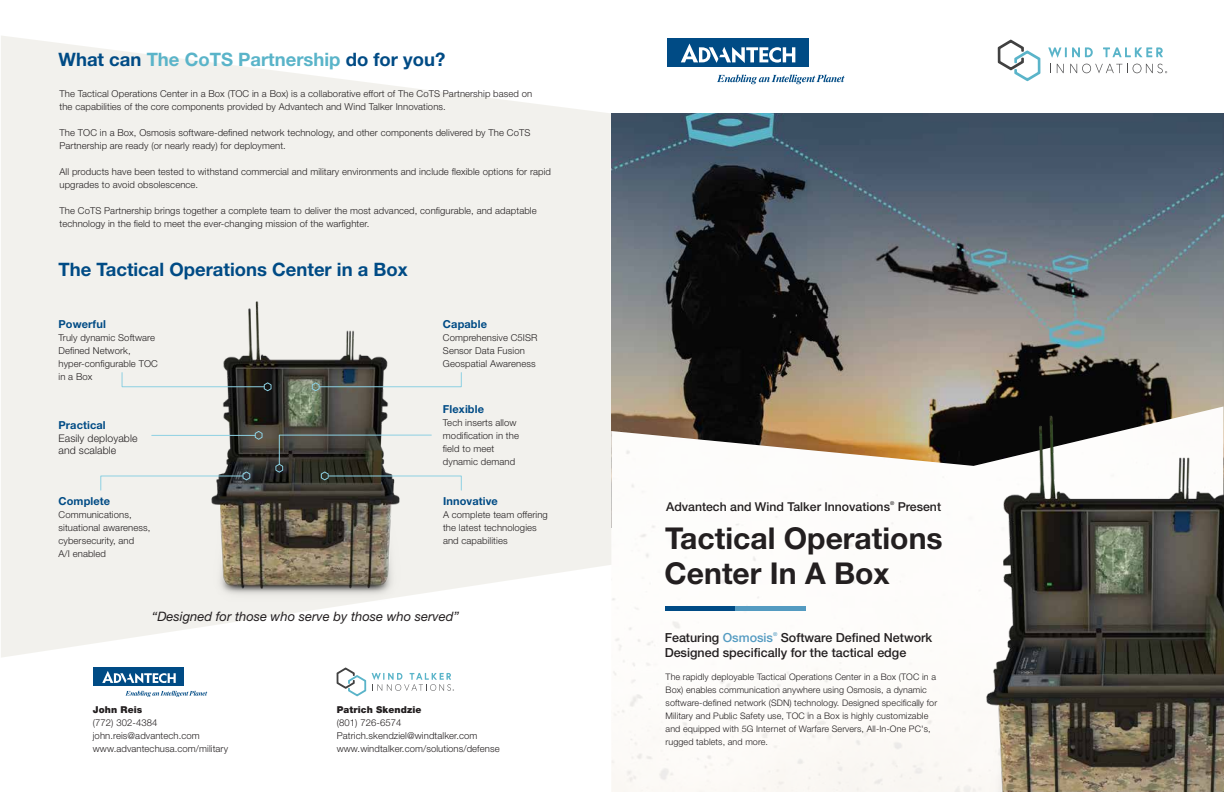
<style>
.page{position:relative;width:1224px;height:792px;background:#fff}
.page>*{position:absolute;margin:0;border:0;box-sizing:border-box;transform-origin:0 0}
.t1{font:700 30.1px/34.8px "Helvetica Neue LT Std";color:#231f20}
.t2{font:700 18.5px "Helvetica Neue LT Std";color:#5ab4c9}
.t3{font:700 18.5px "Helvetica Neue LT Std";color:#004b85}
.t4{font:italic 13px "Helvetica Neue LT Std";color:#231f20}
.t5{font:500 12.5px/15.2px "Helvetica Neue LT Std";color:#231f20}
.t6{font:500 12.3px "Helvetica Neue LT Std";color:#231f20}
.t7{font:700 11px "Helvetica Neue LT Std";letter-spacing:.01em;color:#004b85}
.t8{font:300 10.5px/12.6px "Helvetica Neue LT Std";letter-spacing:.01em;color:#231f20}
.t9{font:300 9.5px/13px "Helvetica Neue LT Std";letter-spacing:.01em;color:#231f20}
.t10{font:900 9.5px "Helvetica Neue LT Std";letter-spacing:.01em;color:#231f20}
.t11{font:300 9px/13px "Helvetica Neue LT Std";letter-spacing:.01em;color:#231f20}
.t12{font:500 5.4px "Helvetica Neue LT Std";color:#549bc1}
.t13{font:500 5.3px "Helvetica Neue LT Std";color:#231f20}
.s1{color:#004b85}
.s2{color:#549bc1}
</style>
<div class="page">
<img style="left:612px;top:113px;width:612px;height:294px">
<img style="left:611px;top:407px;width:322px;height:385px">
<svg style="left:1px;top:36px;width:610px;height:622px;fill:#f2f1ed"></svg>
<svg style="left:998px;top:40px;width:42px;height:41px"></svg>
<svg style="left:1057px;top:64px;width:7px;height:9px"></svg>
<svg style="left:1048px;top:47px;width:45px;height:11px"></svg>
<svg style="left:1103px;top:47px;width:60px;height:10px"></svg>
<svg style="left:1070px;top:64px;width:97px;height:9px"></svg>
<div style="left:667px;top:38px;width:141px;height:29px;background:#004b85"></div>
<svg style="left:681px;top:44px;width:114px;height:19px"></svg>
<svg style="left:717px;top:75px;width:128px;height:9px"></svg>
<hr style="left:665px;top:607px;width:71px;height:4px;background:#004b85">
<hr style="left:736px;top:607px;width:70px;height:4px;background:#549bc1">
<img style="left:933px;top:399px;width:291px;height:393px">
<svg style="left:337px;top:668px;width:29px;height:28px"></svg>
<svg style="left:372px;top:673px;width:82px;height:18px"></svg>
<img style="left:174px;top:289px;width:266px;height:342px">
<svg style="left:100px;top:471px;width:151px;height:20px;background:#c6cac9"></svg>
<svg style="left:254px;top:430px;width:9px;height:11px"></svg>
<hr style="left:152px;top:435px;width:103px;height:1px;background:#8dd0e2">
<svg style="left:121px;top:372px;width:151px;height:20px;background:#b2b5b2"></svg>
<svg style="left:275px;top:434px;width:187px;height:57px;background:#83837e"></svg>
<svg style="left:311px;top:372px;width:151px;height:20px;background:#9ea29f"></svg>
<div style="left:93px;top:667px;width:91px;height:19px;background:#004b85"></div>
<svg style="left:102px;top:671px;width:74px;height:12px"></svg>
<svg style="left:125px;top:691px;width:82px;height:6px"></svg>
<h2 class="t2" style="left:59px;top:48px;width:388px"><span class="s1">What can</span> The CoTS Partnership <span class="s1">do for you?</span></h2>
<p class="t9" style="left:60px;top:87px;width:474px">The Tactical Operations Center in a Box (TOC in a Box) is a collaborative effort of The CoTS Partnership based on the capabilities of the core components provided by Advantech and Wind Talker Innovations.</p>
<p class="t9" style="left:60px;top:126px;width:472px">The TOC in a Box, Osmosis software-defined network technology, and other components delivered by The CoTS<br>Partnership are ready (or nearly ready) for deployment.</p>
<p class="t9" style="left:60px;top:165px;width:493px">All products have been tested to withstand commercial and military environments and include flexible options for rapid upgrades to avoid obsolescence.</p>
<p class="t9" style="left:60px;top:203px;width:479px">The CoTS Partnership brings together a complete team to deliver the most advanced, configurable, and adaptable technology in the field to meet the ever-changing mission of the warfighter.</p>
<h2 class="t3" style="left:58px;top:258px;width:351px">The Tactical Operations Center in a Box</h2>
<p class="t7" style="left:58px;top:318px;width:49px">Powerful</p>
<p class="t9" style="left:58px;top:331px;width:101px">Truly dynamic Software<br>Defined Network, hyper-configurable TOC in a Box</p>
<p class="t7" style="left:58px;top:418px;width:49px">Practical</p>
<p class="t8" style="left:58px;top:431px;width:81px">Easily deployable and scalable</p>
<p class="t7" style="left:59px;top:494px;width:53px">Complete</p>
<p class="t9" style="left:59px;top:508px;width:93px">Communications, situational awareness, cybersecurity, and<br>A/I enabled</p>
<p class="t7" style="left:443px;top:318px;width:46px">Capable</p>
<p class="t9" style="left:443px;top:331px;width:96px">Comprehensive C5ISR<br>Sensor Data Fusion<br>Geospatial Awareness</p>
<p class="t7" style="left:443px;top:403px;width:43px">Flexible</p>
<p class="t9" style="left:443px;top:416px;width:78px">Tech inserts allow modification in the field to meet dynamic demand</p>
<p class="t7" style="left:443px;top:494px;width:56px">Innovative</p>
<p class="t9" style="left:443px;top:508px;width:106px">A complete team offering the latest technologies and capabilities</p>
<h3 class="t4" style="left:152px;top:608px;width:309px">“Designed for those who serve by those who served”</h3>
<p class="t10" style="left:93px;top:704px;width:51px">John Reis</p>
<p class="t9" style="left:93px;top:716px;width:137px">(772) 302-4384 john.reis@advantech.com www.advantechusa.com/military</p>
<p class="t10" style="left:337px;top:704px;width:86px">Patrich Skendzie</p>
<p class="t9" style="left:337px;top:716px;width:164px">(801) 726-6574<br>Patrich.skendziel@windtalker.com www.windtalker.com/solutions/defense</p>
<p class="t6" style="left:666px;top:499px;width:225px">Advantech and Wind Talker Innovations</p>
<p class="t13" style="left:890px;top:500px;width:6px">®</p>
<p class="t6" style="left:898px;top:499px;width:45px">Present</p>
<h1 class="t1" style="left:665px;top:520px;width:280px">Tactical Operations<br>Center In A Box</h1>
<h3 class="t5" style="left:665px;top:630px;width:110px">Featuring <span class="s2">Osmosis</span></h3>
<p class="t12" style="left:773px;top:631px;width:6px">®</p>
<h3 class="t5" style="left:665px;top:630px;width:269px;text-indent:116px">Software Defined Network<br>Designed specifically for the tactical edge</h3>
<p class="t11" style="left:666px;top:670px;width:273px">The rapidly deployable Tactical Operations Center in a Box (TOC in a Box) enables communication anywhere using Osmosis, a dynamic software-defined network (SDN) technology. Designed specifically for Military and Public Safety use, TOC in a Box is highly customizable and equipped with 5G Internet of Warfare Servers, All-In-One PC's, rugged tablets, and more.</p>
</div>
